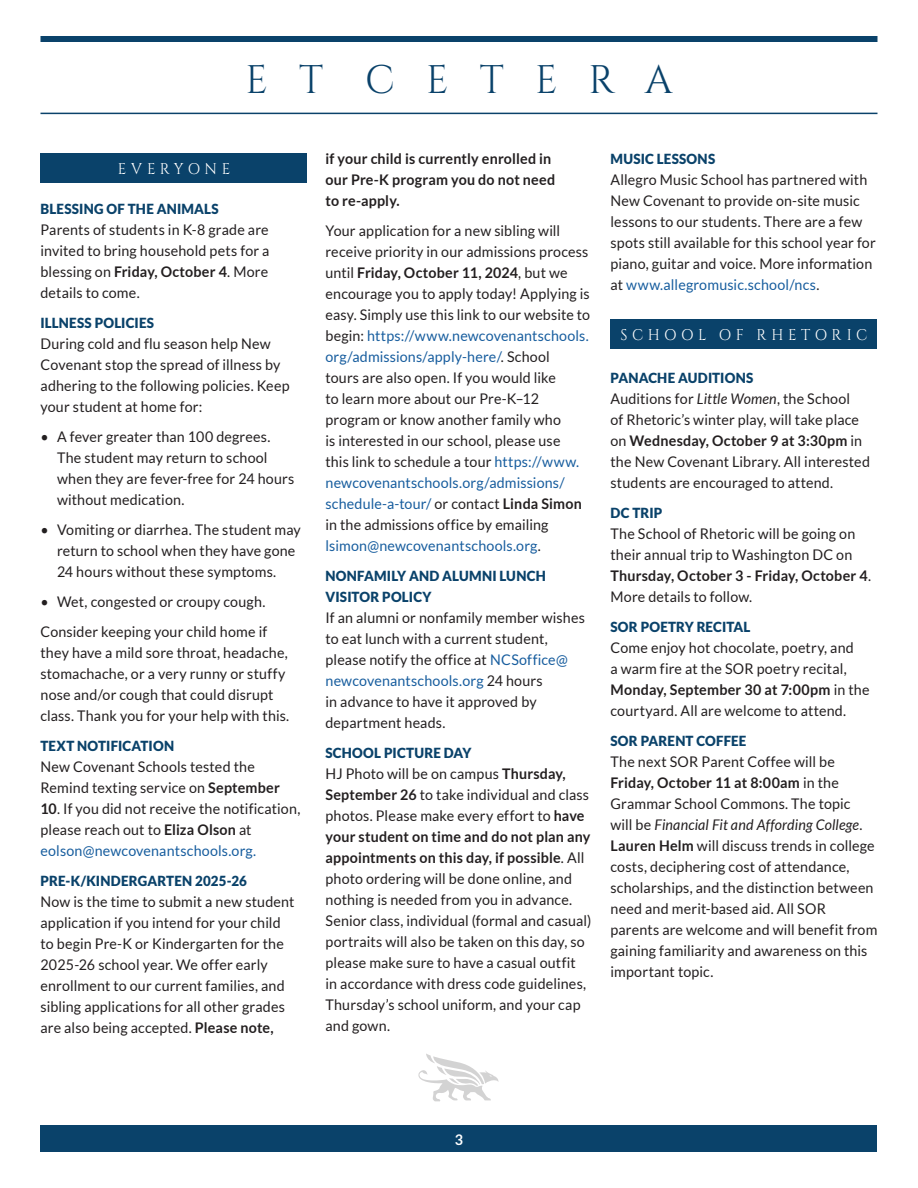
<style>
.page{position:relative;width:918px;height:1188px;background:#fff}
.page>*{position:absolute;margin:0;border:0;box-sizing:border-box;transform-origin:0 0}
.t1{font:39.75px "Cinzel";letter-spacing:.8em;color:#0a426a}
.QN_Etc_Subhead_Bars{font:15.45px "Cinzel";letter-spacing:.3em;color:#fff;scale:.96 1}
.QN_Body_Text{font:14.7px/21px "Lato";letter-spacing:.01em;color:#231f20}
.QN_Body_Text-2{font:700 14.7px/21px "Lato";letter-spacing:.01em;color:#231f20}
.t2{font:700 14.7px "Lato";color:#fff}
.QN_Subhead_--_Lato_Black{font:900 13.95px/21px "Lato";letter-spacing:.015em;color:#0a426a;scale:.96 1}
.s1{font-weight:700}
.s2{color:#175d9e}
.s3{font-style:italic}
</style>
<div class="page">
<div style="left:40px;top:36px;width:838px;height:6px;background:#0a426a"></div>
<hr style="left:40px;top:113px;width:838px;height:1px;background:#0a426a">
<div style="left:40px;top:1126px;width:838px;height:26px;background:#0a426a"></div>
<div style="left:40px;top:153px;width:268px;height:29px;background:#0a426a"></div>
<div style="left:610px;top:320px;width:268px;height:29px;background:#0a426a"></div>
<svg style="left:418px;top:1054px;width:80px;height:47px"></svg>
<h1 class="t1" style="left:245px;top:54px;width:429px">ET CETERA</h1>
<p class="QN_Etc_Subhead_Bars" style="left:118px;top:159px;width:119px">EVERYONE</p>
<p class="QN_Subhead_--_Lato_Black" style="left:40px;top:198px;width:187px">BLESSING OF THE ANIMALS</p>
<p class="QN_Body_Text" style="left:40px;top:219px;width:231px;text-align:justify">Parents of students in K-8 grade are invited to bring household pets for a blessing on <span class="s1">Friday, October 4</span>. More details to come.</p>
<p class="QN_Subhead_--_Lato_Black" style="left:40px;top:312px;width:120px">ILLNESS POLICIES</p>
<p class="QN_Body_Text" style="left:40px;top:333px;width:251px">During cold and flu season help New Covenant stop the spread of illness by adhering to the following policies. Keep your student at home for:</p>
<p class="QN_Body_Text" style="left:57px;top:426px;width:239px;text-indent:-16px">• A fever greater than 100 degrees.<br>The student may return to school when they are fever-free for 24 hours without medication.</p>
<p class="QN_Body_Text" style="left:57px;top:519px;width:245px;text-indent:-16px">• Vomiting or diarrhea. The student may return to school when they have gone<br>24 hours without these symptoms.</p>
<p class="QN_Body_Text" style="left:40px;top:591px;width:226px">• Wet, congested or croupy cough.</p>
<p class="QN_Body_Text" style="left:40px;top:621px;width:250px">Consider keeping your child home if they have a mild sore throat, headache, stomachache, or a very runny or stuffy nose and/or cough that could disrupt class. Thank you for your help with this.</p>
<p class="QN_Subhead_--_Lato_Black" style="left:40px;top:735px;width:141px">TEXT NOTIFICATION</p>
<p class="QN_Body_Text" style="left:40px;top:756px;width:241px">New Covenant Schools tested the<br>Remind texting service on <span class="s1">September</span></p>
<p class="QN_Body_Text" style="left:40px;top:798px;width:261px"><span class="s1">10</span>. If you did not receive the notification, please reach out to <span class="s1">Eliza Olson</span> at <span class="s2">eolson@newcovenantschools.org.</span></p>
<p class="QN_Subhead_--_Lato_Black" style="left:40px;top:870px;width:216px">PRE-K/KINDERGARTEN 2025-26</p>
<p class="QN_Body_Text" style="left:40px;top:891px;width:256px">Now is the time to submit a new student application if you intend for your child to begin Pre-K or Kindergarten for the 2025-26 school year. We offer early enrollment to our current families, and sibling applications for all other grades are also being accepted. <span class="s1">Please note,</span></p>
<p class="QN_Body_Text-2" style="left:326px;top:148px;width:231px">if your child is currently enrolled in our Pre-K program you do not need to re-apply.</p>
<p class="QN_Body_Text" style="left:326px;top:221px;width:266px">Your application for a new sibling will receive priority in our admissions process until <span class="s1">Friday, October 11, 2024</span>, but we encourage you to apply today! Applying is easy. Simply use this link to our website to begin: <span class="s2">https://www.newcovenantschools. org/admissions/apply-here/</span>. School<br>tours are also open. If you would like<br>to learn more about our Pre-K–12 program or know another family who<br>is interested in our school, please use<br>this link to schedule a tour <span class="s2">https://www. newcovenantschools.org/admissions/ schedule-a-tour/</span> or contact <span class="s1">Linda Simon </span>in the admissions office by emailing <span class="s2">lsimon@newcovenantschools.org</span>.</p>
<p class="QN_Subhead_--_Lato_Black" style="left:326px;top:566px;width:231px">NONFAMILY AND ALUMNI LUNCH<br>VISITOR POLICY</p>
<p class="QN_Body_Text" style="left:326px;top:608px;width:261px">If an alumni or nonfamily member wishes to eat lunch with a current student, please notify the office at <span class="s2">NCSoffice@ newcovenantschools.org</span> 24 hours<br>in advance to have it approved by department heads.</p>
<p class="QN_Subhead_--_Lato_Black" style="left:326px;top:743px;width:154px">SCHOOL PICTURE DAY</p>
<p class="QN_Body_Text" style="left:326px;top:764px;width:268px">HJ Photo will be on campus <span class="s1">Thursday, September 26</span> to take individual and class photos. Please make every effort to <span class="s1">have your student on time and do not plan any appointments on this day, if possible</span>. All photo ordering will be done online, and nothing is needed from you in advance.<br>Senior class, individual (formal and casual) portraits will also be taken on this day, so please make sure to have a casual outfit<br>in accordance with dress code guidelines, Thursday’s school uniform, and your cap and gown.</p>
<p class="QN_Subhead_--_Lato_Black" style="left:610px;top:148px;width:111px">MUSIC LESSONS</p>
<p class="QN_Body_Text" style="left:610px;top:169px;width:267px">Allegro Music School has partnered with New Covenant to provide on-site music lessons to our students. There are a few spots still available for this school year for piano, guitar and voice. More information at <span class="s2">www.allegromusic.school/ncs</span>.</p>
<p class="QN_Etc_Subhead_Bars" style="left:621px;top:325px;width:258px">SCHOOL OF RHETORIC</p>
<p class="QN_Subhead_--_Lato_Black" style="left:610px;top:367px;width:150px">PANACHE AUDITIONS</p>
<p class="QN_Body_Text" style="left:610px;top:388px;width:261px">Auditions for <span class="s3">Little Women</span>, the School<br>of Rhetoric’s winter play, will take place on <span class="s1">Wednesday, October 9 at 3:30pm</span> in the New Covenant Library. All interested students are encouraged to attend.</p>
<p class="QN_Subhead_--_Lato_Black" style="left:610px;top:502px;width:56px">DC TRIP</p>
<p class="QN_Body_Text" style="left:610px;top:523px;width:262px">The School of Rhetoric will be going on their annual trip to Washington DC on <span class="s1">Thursday, October 3 - Friday, October 4</span>.<br>More details to follow.</p>
<p class="QN_Subhead_--_Lato_Black" style="left:610px;top:616px;width:147px">SOR POETRY RECITAL</p>
<p class="QN_Body_Text" style="left:610px;top:637px;width:261px">Come enjoy hot chocolate, poetry, and<br>a warm fire at the SOR poetry recital, <span class="s1">Monday, September 30 at 7:00pm</span> in the courtyard. All are welcome to attend.</p>
<p class="QN_Subhead_--_Lato_Black" style="left:610px;top:730px;width:143px">SOR PARENT COFFEE</p>
<p class="QN_Body_Text" style="left:610px;top:751px;width:268px">The next SOR Parent Coffee will be <span class="s1">Friday, October 11 at 8:00am</span> in the Grammar School Commons. The topic<br>will be <span class="s3">Financial Fit and Affording College</span>.<br><span class="s1">Lauren Helm</span> will discuss trends in college costs, deciphering cost of attendance, scholarships, and the distinction between need and merit-based aid. All SOR parents are welcome and will benefit from gaining familiarity and awareness on this important topic.</p>
<p class="t2" style="left:455px;top:1131px;width:10px">3</p>
</div>
